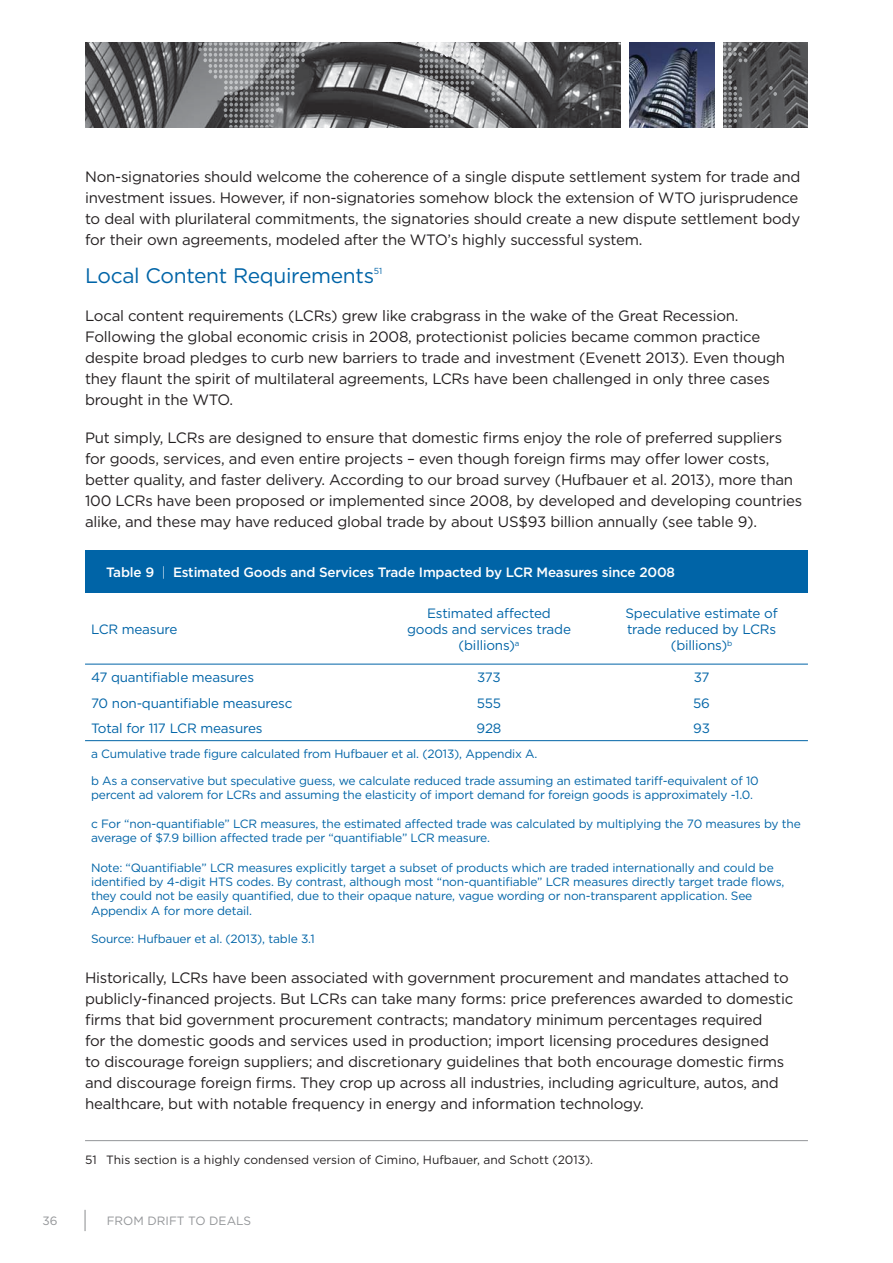
<style>
.page{position:relative;width:893px;height:1263px;background:#fff}
.page>*{position:absolute;margin:0;border:0;box-sizing:border-box;transform-origin:0 0}
.t1{font:21px "Gotham";letter-spacing:-.015em;color:#0064a7}
.t2{font:15px/21px "Gotham";letter-spacing:-.015em;color:#231f20}
.t3{font:13.5px/16.2px "Gotham";letter-spacing:-.015em;color:#0064a7;text-align:center}
.t4{font:500 13.5px "Gotham";letter-spacing:-.015em;color:#fff}
.t5{font:12px/14.4px "Gotham";letter-spacing:-.015em;color:#0064a7}
.t6{font:12px "Gotham";color:#231f20}
.t7{font:12px "Gotham";color:#939598}
.t8{font:8.7px "Gotham";color:#0064a7}
.s1{font-weight:300}
</style>
<div class="page">
<svg style="left:85px;top:1210px;width:1px;height:21px"></svg>
<img style="left:85px;top:43px;width:723px;height:85px">
<svg style="left:491px;top:70px;width:14px;height:31px"></svg>
<svg style="left:804px;top:80px;width:4px;height:4px"></svg>
<svg style="left:769px;top:86px;width:8px;height:10px"></svg>
<svg style="left:723px;top:43px;width:33px;height:85px;background:#5f5f61"></svg>
<svg style="left:414px;top:43px;width:71px;height:85px;background:#8e8f90"></svg>
<svg style="left:198px;top:43px;width:107px;height:85px;background:#7b7d7f"></svg>
<img style="left:419px;top:43px;width:55px;height:14px">
<div style="left:621px;top:40px;width:8px;height:90px;background:#fff"></div>
<div style="left:714px;top:40px;width:9px;height:90px;background:#fff"></div>
<img style="left:629px;top:43px;width:85px;height:85px">
<div style="left:85px;top:550px;width:723px;height:43px;background:#0064a7"></div>
<hr style="left:85px;top:740px;width:723px;height:1px;background:#0064a7">
<hr style="left:85px;top:664px;width:723px;height:1px;background:#0064a7">
<hr style="left:85px;top:1140px;width:723px;height:1px;background:#939598">
<p class="t2" style="left:85px;top:167px;width:717px">Non-signatories should welcome the coherence of a single dispute settlement system for trade and investment issues. However, if non-signatories somehow block the extension of WTO jurisprudence to deal with plurilateral commitments, the signatories should create a new dispute settlement body for their own agreements, modeled after the WTO’s highly successful system.</p>
<h1 class="t1" style="left:85px;top:266px;width:291px">Local Content Requirements</h1>
<p class="t8" style="left:374px;top:267px;width:10px">51</p>
<p class="t2" style="left:85px;top:306px;width:701px">Local content requirements (LCRs) grew like crabgrass in the wake of the Great Recession.<br>Following the global economic crisis in 2008, protectionist policies became common practice despite broad pledges to curb new barriers to trade and investment (Evenett 2013). Even though they flaunt the spirit of multilateral agreements, LCRs have been challenged in only three cases brought in the WTO.</p>
<p class="t2" style="left:85px;top:428px;width:719px">Put simply, LCRs are designed to ensure that domestic firms enjoy the role of preferred suppliers for goods, services, and even entire projects – even though foreign firms may offer lower costs, better quality, and faster delivery. According to our broad survey (Hufbauer et al. 2013), more than 100 LCRs have been proposed or implemented since 2008, by developed and developing countries alike, and these may have reduced global trade by about US$93 billion annually (see table 9).</p>
<p class="t4" style="left:106px;top:566px;width:570px">Table 9 <span class="s1">|</span> Estimated Goods and Services Trade Impacted by LCR Measures since 2008</p>
<p class="t3" style="left:91px;top:622px;width:88px">LCR measure</p>
<p class="t3" style="left:407px;top:606px;width:165px">Estimated affected goods and services trade (billions)<sup>a</sup></p>
<p class="t3" style="left:625px;top:606px;width:154px">Speculative estimate of trade reduced by LCRs (billions)<sup>b</sup></p>
<p class="t3" style="left:91px;top:670px;width:165px">47 quantifiable measures</p>
<p class="t3" style="left:477px;top:670px;width:25px">373</p>
<p class="t3" style="left:694px;top:670px;width:17px">37</p>
<p class="t3" style="left:91px;top:696px;width:203px">70 non-quantifiable measuresc</p>
<p class="t3" style="left:477px;top:696px;width:26px">555</p>
<p class="t3" style="left:693px;top:696px;width:18px">56</p>
<p class="t3" style="left:91px;top:721px;width:173px">Total for 117 LCR measures</p>
<p class="t3" style="left:477px;top:721px;width:26px">928</p>
<p class="t3" style="left:693px;top:721px;width:18px">93</p>
<p class="t5" style="left:91px;top:748px;width:448px">a Cumulative trade figure calculated from Hufbauer et al. (2013), Appendix A.</p>
<p class="t5" style="left:91px;top:774px;width:669px">b As a conservative but speculative guess, we calculate reduced trade assuming an estimated tariff-equivalent of 10 percent ad valorem for LCRs and assuming the elasticity of import demand for foreign goods is approximately -1.0.</p>
<p class="t5" style="left:91px;top:817px;width:711px">c For “non-quantifiable” LCR measures, the estimated affected trade was calculated by multiplying the 70 measures by the average of $7.9 billion affected trade per “quantifiable” LCR measure.</p>
<p class="t5" style="left:91px;top:861px;width:695px">Note: “Quantifiable” LCR measures explicitly target a subset of products which are traded internationally and could be identified by 4-digit HTS codes. By contrast, although most “non-quantifiable” LCR measures directly target trade flows, they could not be easily quantified, due to their opaque nature, vague wording or non-transparent application. See Appendix A for more detail.</p>
<p class="t5" style="left:91px;top:933px;width:225px">Source: Hufbauer et al. (2013), table 3.1</p>
<p class="t2" style="left:85px;top:968px;width:710px">Historically, LCRs have been associated with government procurement and mandates attached to publicly-financed projects. But LCRs can take many forms: price preferences awarded to domestic firms that bid government procurement contracts; mandatory minimum percentages required<br>for the domestic goods and services used in production; import licensing procedures designed<br>to discourage foreign suppliers; and discretionary guidelines that both encourage domestic firms and discourage foreign firms. They crop up across all industries, including agriculture, autos, and healthcare, but with notable frequency in energy and information technology.</p>
<p class="t6" style="left:85px;top:1154px;width:510px">51 This section is a highly condensed version of Cimino, Hufbauer, and Schott (2013).</p>
<p class="t7" style="left:43px;top:1215px;width:17px">36</p>
<p class="t7" style="left:107px;top:1215px;width:146px">FROM DRIFT TO DEALS</p>
</div>
